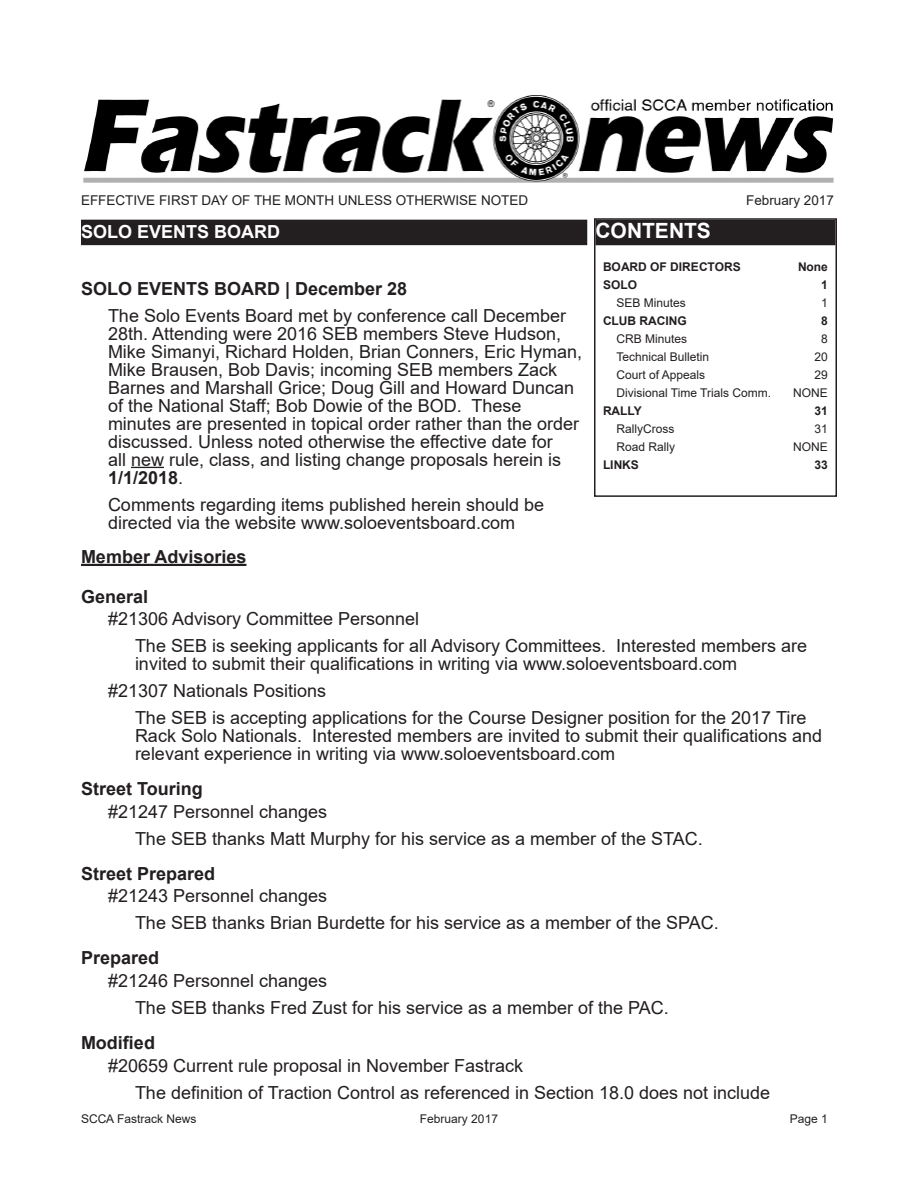
<style>
.page{position:relative;width:918px;height:1188px;background:#fff}
.page>*{position:absolute;margin:0;border:0;box-sizing:border-box;transform-origin:0 0}
.t1{font:700 21px "Arial";color:#fff}
.NormalTR11Bul{font:18px/18px "Arial";color:#231f20}
.NormalTR11Bul2{font:18px/18px "Arial";color:#231f20}
.heading_7{font:700 18px "Arial";color:#231f20}
.Heading_7_Arial{font:700 18px "Arial";color:#231f20}
.heading_5{font:700 18px "Arial";color:#231f20}
.t2{font:700 18px "Arial";color:#fff}
.t3{font:13.5px "Arial";color:#231f20}
.t4{font:12px "Arial";color:#231f20}
.t5{font:700 12px "Arial";color:#231f20}
.s1{font-weight:700}
</style>
<div class="page">
<div style="left:81px;top:220px;width:506px;height:25px;background:#231f20"></div>
<hr style="left:131px;top:467px;width:33px;height:1px;background:#231f20">
<hr style="left:81px;top:565px;width:165px;height:1px;background:#231f20">
<hr style="left:81px;top:564px;width:165px;height:1px;background:#231f20">
<img style="left:83px;top:95px;width:751px;height:88px">
<div style="left:596px;top:220px;width:240px;height:25px;background:#231f20"></div>
<div style="left:594px;top:218px;width:243px;height:279px;border:2px solid #231f20"></div>
<p class="t3" style="left:81px;top:191px;width:449px">EFFECTIVE FIRST DAY OF THE MONTH UNLESS OTHERWISE NOTED</p>
<p class="t3" style="left:746px;top:191px;width:89px">February 2017</p>
<p class="t1" style="left:596px;top:216px;width:117px">CONTENTS</p>
<p class="t5" style="left:603px;top:258px;width:139px">BOARD OF DIRECTORS</p>
<p class="t5" style="left:798px;top:258px;width:31px">None</p>
<p class="t5" style="left:603px;top:276px;width:36px">SOLO</p>
<p class="t5" style="left:821px;top:276px;width:8px">1</p>
<p class="t4" style="left:616px;top:294px;width:71px">SEB Minutes</p>
<p class="t4" style="left:821px;top:294px;width:8px">1</p>
<p class="t5" style="left:603px;top:312px;width:85px">CLUB RACING</p>
<p class="t5" style="left:821px;top:312px;width:8px">8</p>
<p class="t4" style="left:616px;top:330px;width:72px">CRB Minutes</p>
<p class="t4" style="left:821px;top:330px;width:8px">8</p>
<p class="t4" style="left:616px;top:348px;width:94px">Technical Bulletin</p>
<p class="t4" style="left:815px;top:348px;width:15px">20</p>
<p class="t4" style="left:616px;top:366px;width:90px">Court of Appeals</p>
<p class="t4" style="left:815px;top:366px;width:15px">29</p>
<p class="t4" style="left:616px;top:384px;width:156px">Divisional Time Trials Comm.</p>
<p class="t4" style="left:793px;top:384px;width:36px">NONE</p>
<p class="t5" style="left:603px;top:402px;width:40px">RALLY</p>
<p class="t5" style="left:815px;top:402px;width:15px">31</p>
<p class="t4" style="left:616px;top:420px;width:59px">RallyCross</p>
<p class="t4" style="left:815px;top:420px;width:15px">31</p>
<p class="t4" style="left:616px;top:438px;width:60px">Road Rally</p>
<p class="t4" style="left:793px;top:438px;width:36px">NONE</p>
<p class="t5" style="left:603px;top:456px;width:37px">LINKS</p>
<p class="t5" style="left:815px;top:456px;width:15px">33</p>
<p class="t2" style="left:81px;top:219px;width:201px">SOLO EVENTS BOARD</p>
<p class="Heading_7_Arial" style="left:81px;top:276px;width:328px">SOLO EVENTS BOARD | December 28</p>
<p class="NormalTR11Bul" style="left:108px;top:306px;width:476px">The Solo Events Board met by conference call December 28th. Attending were 2016 SEB members Steve Hudson, Mike Simanyi, Richard Holden, Brian Conners, Eric Hyman, Mike Brausen, Bob Davis; incoming SEB members Zack Barnes and Marshall Grice; Doug Gill and Howard Duncan of the National Staff; Bob Dowie of the BOD. These minutes are presented in topical order rather than the order discussed. Unless noted otherwise the effective date for<br>all new rule, class, and listing change proposals herein is <span class="s1">1/1/2018</span>.</p>
<p class="NormalTR11Bul" style="left:108px;top:495px;width:438px">Comments regarding items published herein should be directed via the website www.soloeventsboard.com</p>
<p class="heading_5" style="left:81px;top:544px;width:167px">Member Advisories</p>
<p class="heading_7" style="left:81px;top:584px;width:69px">General</p>
<p class="NormalTR11Bul" style="left:108px;top:610px;width:313px">#21306 Advisory Committee Personnel</p>
<p class="NormalTR11Bul2" style="left:135px;top:637px;width:674px">The SEB is seeking applicants for all Advisory Committees. Interested members are invited to submit their qualifications in writing via www.soloeventsboard.com</p>
<p class="NormalTR11Bul" style="left:108px;top:682px;width:220px">#21307 Nationals Positions</p>
<p class="NormalTR11Bul2" style="left:135px;top:709px;width:689px">The SEB is accepting applications for the Course Designer position for the 2017 Tire<br>Rack Solo Nationals. Interested members are invited to submit their qualifications and relevant experience in writing via www.soloeventsboard.com</p>
<p class="heading_7" style="left:81px;top:776px;width:123px">Street Touring</p>
<p class="NormalTR11Bul" style="left:108px;top:802px;width:221px">#21247 Personnel changes</p>
<p class="NormalTR11Bul2" style="left:135px;top:829px;width:569px">The SEB thanks Matt Murphy for his service as a member of the STAC.</p>
<p class="heading_7" style="left:81px;top:861px;width:136px">Street Prepared</p>
<p class="NormalTR11Bul" style="left:108px;top:887px;width:221px">#21243 Personnel changes</p>
<p class="NormalTR11Bul2" style="left:135px;top:914px;width:585px">The SEB thanks Brian Burdette for his service as a member of the SPAC.</p>
<p class="heading_7" style="left:81px;top:945px;width:80px">Prepared</p>
<p class="NormalTR11Bul" style="left:108px;top:971px;width:221px">#21246 Personnel changes</p>
<p class="NormalTR11Bul2" style="left:135px;top:998px;width:535px">The SEB thanks Fred Zust for his service as a member of the PAC.</p>
<p class="heading_7" style="left:81px;top:1030px;width:75px">Modified</p>
<p class="NormalTR11Bul" style="left:108px;top:1056px;width:417px">#20659 Current rule proposal in November Fastrack</p>
<p class="NormalTR11Bul2" style="left:135px;top:1083px;width:637px">The definition of Traction Control as referenced in Section 18.0 does not include</p>
<p class="t4" style="left:81px;top:1111px;width:117px">SCCA Fastrack News</p>
<p class="t4" style="left:420px;top:1111px;width:80px">February 2017</p>
<p class="t4" style="left:790px;top:1111px;width:40px">Page 1</p>
</div>
